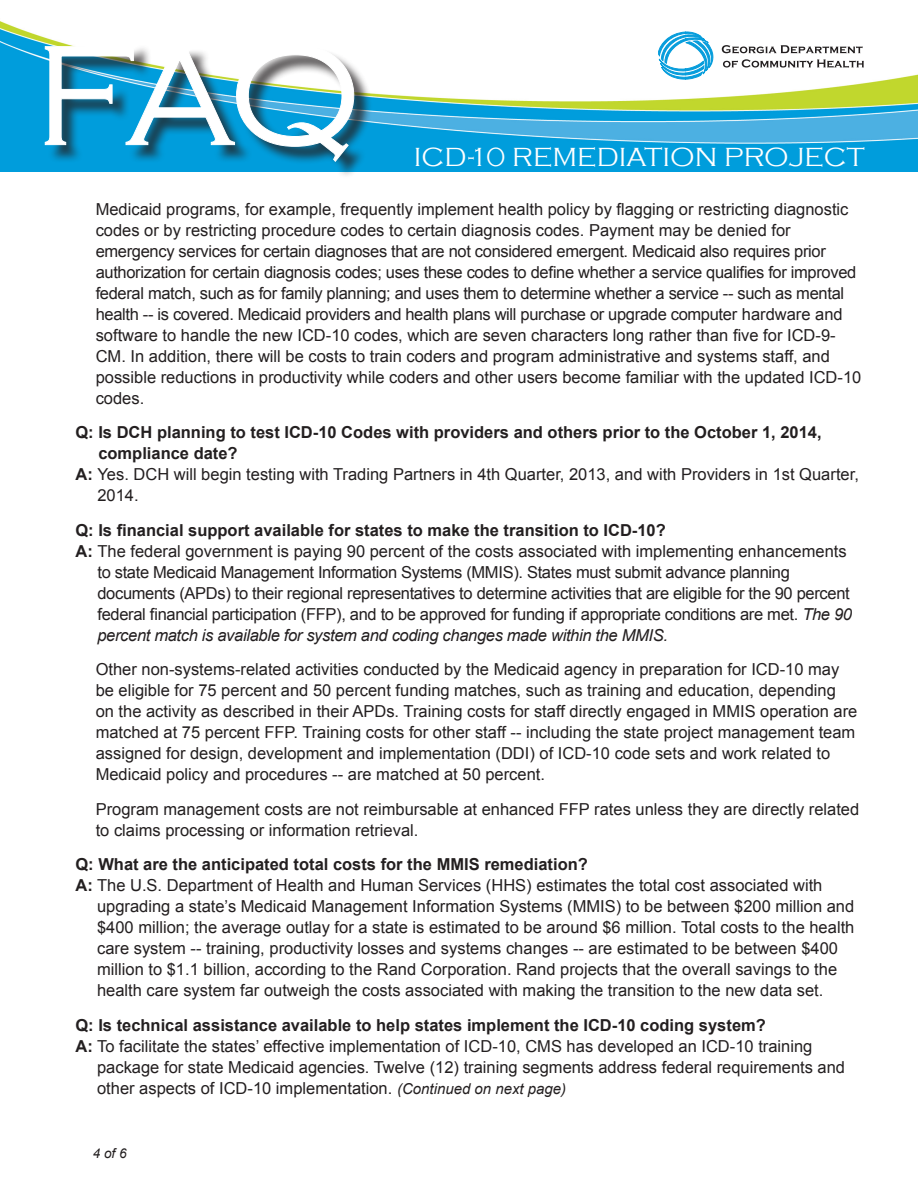
<style>
.page{position:relative;width:918px;height:1188px;background:#fff}
.page>*{position:absolute;margin:0;border:0;box-sizing:border-box;transform-origin:0 0}
.text{font:300 147px "Copperplate Gothic";color:#fff}
.t1{font:300 27px "Copperplate Gothic";color:#fff}
.text-2{font:16.5px/21px "Arial";color:#231f20}
.text-3{font:16.5px/21px "Arial";letter-spacing:-.02em;color:#231f20}
.question{font:700 16.5px/21px "Arial";color:#231f20}
.t2{font:italic 13.5px "Arial";color:#231f20}
.s1{font-weight:700}
.s2{font-style:italic}
.s3{font-style:italic;font-size:15px}
</style>
<div class="page">
<img style="left:0;top:21px;width:918px;height:151px">
<div style="left:48px;top:44px;width:325px;height:135px;background:#231f20;opacity:.75"></div>
<svg style="left:44px;top:41px;width:311px;height:122px"></svg>
<svg style="left:658px;top:32px;width:55px;height:47px"></svg>
<svg style="left:722px;top:45px;width:142px;height:23px"></svg>
<p class="text" style="left:34px;top:16px;width:329px">FAQ</p>
<p class="t1" style="left:414px;top:142px;width:452px">ICD -10 REMEDIATION PROJECT</p>
<p class="text-2" style="left:96px;top:198px;width:767px">Medicaid programs, for example, frequently implement health policy by flagging or restricting diagnostic codes or by restricting procedure codes to certain diagnosis codes. Payment may be denied for emergency services for certain diagnoses that are not considered emergent. Medicaid also requires prior authorization for certain diagnosis codes; uses these codes to define whether a service qualifies for improved federal match, such as for family planning; and uses them to determine whether a service -- such as mental health -- is covered. Medicaid providers and health plans will purchase or upgrade computer hardware and software to handle the new ICD-10 codes, which are seven characters long rather than five for ICD-9- CM. In addition, there will be costs to train coders and program administrative and systems staff, and possible reductions in productivity while coders and other users become familiar with the updated ICD-10 codes.</p>
<p class="question" style="left:98px;top:422px;width:725px;text-indent:-23px">Q: Is DCH planning to test ICD-10 Codes with providers and others prior to the October 1, 2014, compliance date?</p>
<p class="text-2" style="left:97px;top:464px;width:763px;text-indent:-22px"><span class="s1">A:</span> Yes. DCH will begin testing with Trading Partners in 4th Quarter, 2013, and with Providers in 1st Quarter,<br>2014.</p>
<p class="question" style="left:75px;top:520px;width:592px">Q: Is financial support available for states to make the transition to ICD-10?</p>
<p class="text-3" style="left:97px;top:540px;width:756px;text-indent:-22px"><span class="s1">A:</span> The federal government is paying 90 percent of the costs associated with implementing enhancements to state Medicaid Management Information Systems (MMIS). States must submit advance planning documents (APDs) to their regional representatives to determine activities that are eligible for the 90 percent federal financial participation (FFP), and to be approved for funding if appropriate conditions are met. <span class="s2">The 90 percent match is available for system and coding changes made within the MMIS.</span></p>
<p class="text-2" style="left:96px;top:659px;width:763px">Other non-systems-related activities conducted by the Medicaid agency in preparation for ICD-10 may be eligible for 75 percent and 50 percent funding matches, such as training and education, depending on the activity as described in their APDs. Training costs for staff directly engaged in MMIS operation are matched at 75 percent FFP. Training costs for other staff -- including the state project management team assigned for design, development and implementation (DDI) of ICD-10 code sets and work related to Medicaid policy and procedures -- are matched at 50 percent.</p>
<p class="text-2" style="left:96px;top:798px;width:765px">Program management costs are not reimbursable at enhanced FFP rates unless they are directly related to claims processing or information retrieval.</p>
<p class="question" style="left:75px;top:854px;width:514px">Q: What are the anticipated total costs for the MMIS remediation?</p>
<p class="text-2" style="left:97px;top:875px;width:759px;text-indent:-22px"><span class="s1">A:</span> The U.S. Department of Health and Human Services (HHS) estimates the total cost associated with upgrading a state’s Medicaid Management Information Systems (MMIS) to be between $200 million and $400 million; the average outlay for a state is estimated to be around $6 million. Total costs to the health care system -- training, productivity losses and systems changes -- are estimated to be between $400 million to $1.1 billion, according to the Rand Corporation. Rand projects that the overall savings to the health care system far outweigh the costs associated with making the transition to the new data set.</p>
<p class="question" style="left:75px;top:1015px;width:692px">Q: Is technical assistance available to help states implement the ICD-10 coding system?</p>
<p class="text-2" style="left:97px;top:1035px;width:750px;text-indent:-22px"><span class="s1">A:</span> To facilitate the states’ effective implementation of ICD-10, CMS has developed an ICD-10 training package for state Medicaid agencies. Twelve (12) training segments address federal requirements and other aspects of ICD-10 implementation. <span class="s3">(Continued on next page)</span></p>
<p class="t2" style="left:93px;top:1145px;width:35px">4 of 6</p>
</div>
